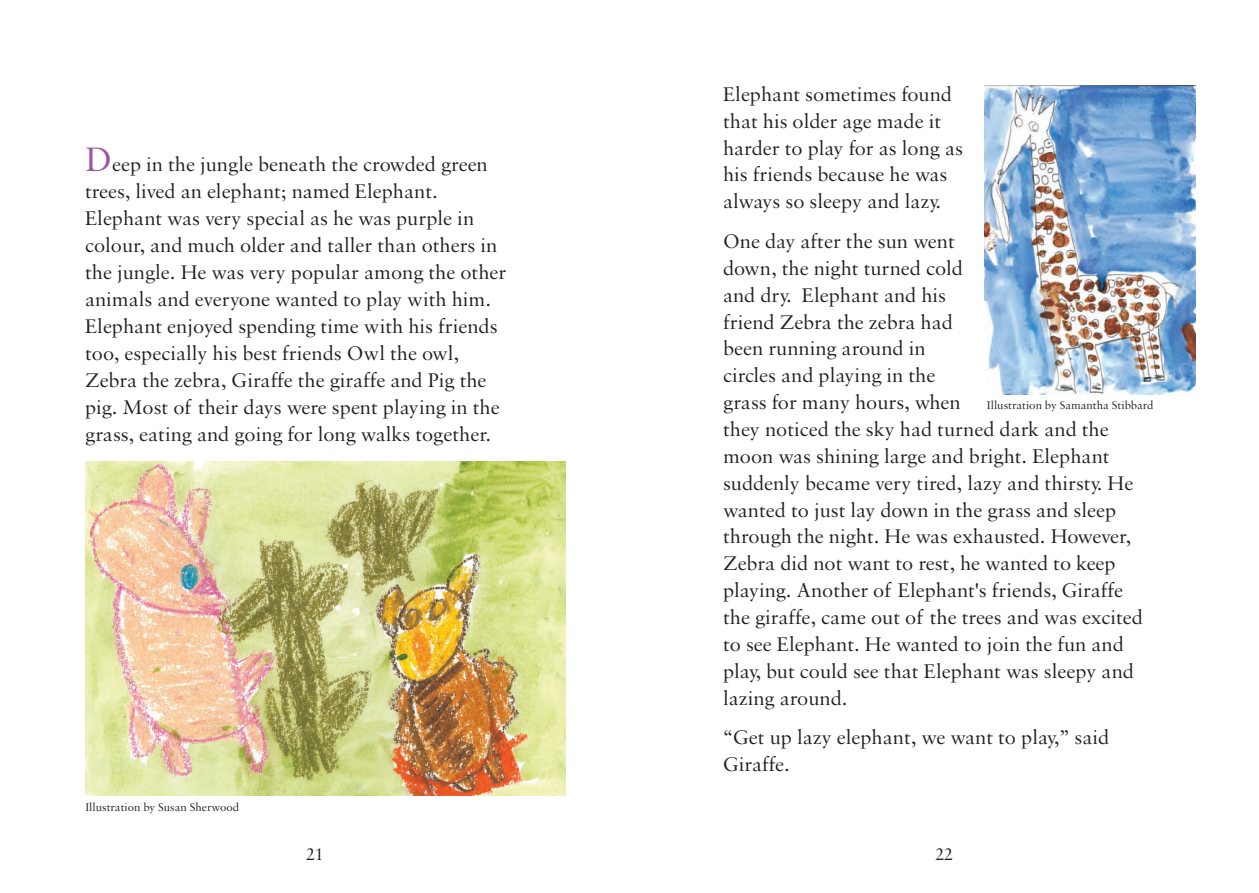
<style>
.page{position:relative;width:1259px;height:893px;background:#fff}
.page>*{position:absolute;margin:0;border:0;box-sizing:border-box;transform-origin:0 0}
.t1{font:21px/26.8px "Sabon";color:#231f20}
.t2{font:18px "Sabon";color:#231f20}
.t3{font:12px "Sabon";color:#231f20}
.s1{font-size:36px;color:#9e539c}
</style>
<div class="page">
<img style="left:984px;top:85px;width:211px;height:310px">
<img style="left:85px;top:461px;width:481px;height:334px">
<p class="t1" style="left:85px;top:150px;width:423px"><span class="s1">D</span>eep in the jungle beneath the crowded green trees, lived an elephant; named Elephant.<br>Elephant was very special as he was purple in colour, and much older and taller than others in the jungle. He was very popular among the other animals and everyone wanted to play with him.<br>Elephant enjoyed spending time with his friends too, especially his best friends Owl the owl, Zebra the zebra, Giraffe the giraffe and Pig the pig. Most of their days were spent playing in the grass, eating and going for long walks together.</p>
<p class="t3" style="left:85px;top:799px;width:155px">Illustration by Susan Sherwood</p>
<p class="t1" style="left:723px;top:80px;width:241px">Elephant sometimes found that his older age made it harder to play for as long as his friends because he was always so sleepy and lazy.</p>
<p class="t1" style="left:723px;top:227px;width:421px">One day after the sun went<br>down, the night turned cold<br>and dry. Elephant and his<br>friend Zebra the zebra had<br>been running around in<br>circles and playing in the<br>grass for many hours, when<br>they noticed the sky had turned dark and the moon was shining large and bright. Elephant suddenly became very tired, lazy and thirsty. He wanted to just lay down in the grass and sleep through the night. He was exhausted. However, Zebra did not want to rest, he wanted to keep playing. Another of Elephant's friends, Giraffe the giraffe, came out of the trees and was excited to see Elephant. He wanted to join the fun and play, but could see that Elephant was sleepy and lazing around.</p>
<p class="t1" style="left:723px;top:724px;width:388px">“Get up lazy elephant, we want to play,” said<br>Giraffe.</p>
<p class="t3" style="left:987px;top:398px;width:168px">Illustration by Samantha Stibbard</p>
<p class="t2" style="left:306px;top:843px;width:19px">21</p>
<p class="t2" style="left:935px;top:843px;width:19px">22</p>
</div>
